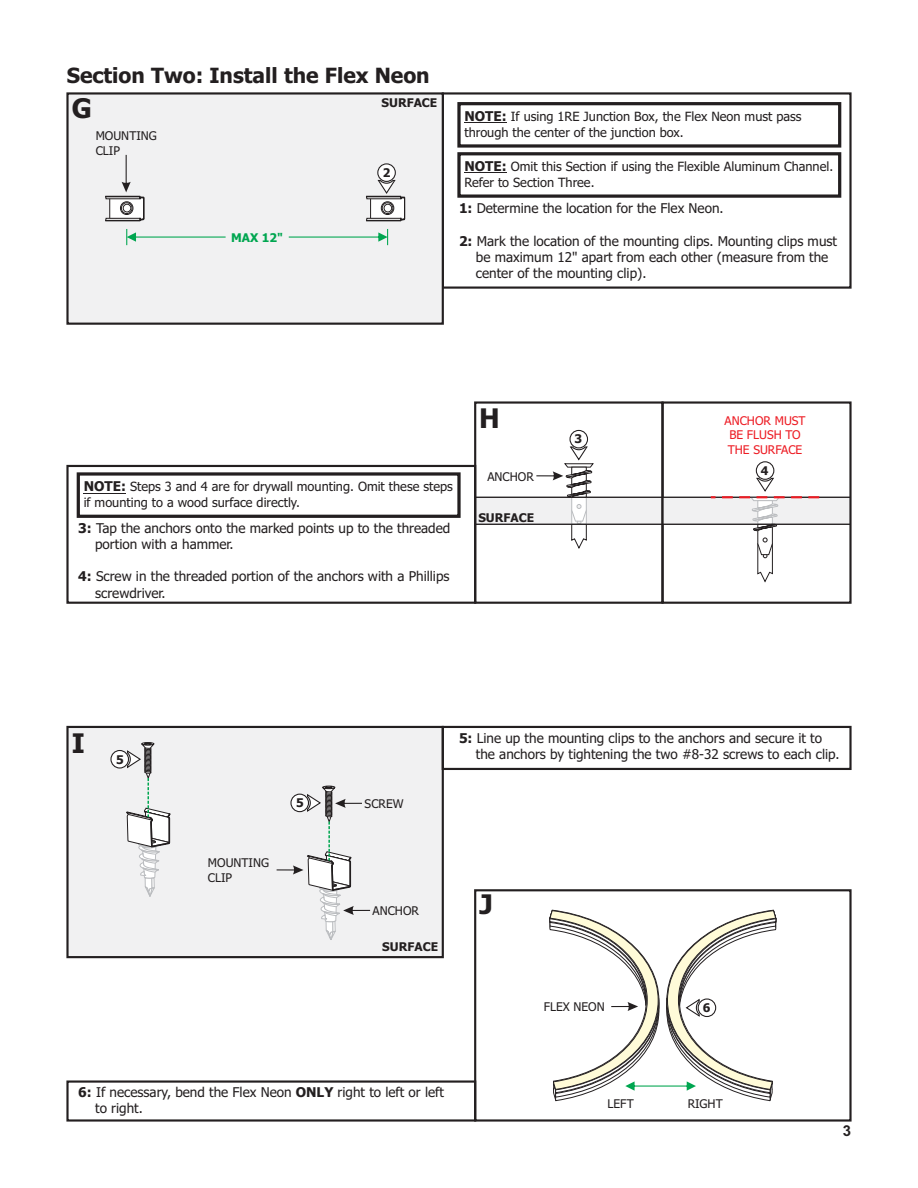
<style>
.page{position:relative;width:918px;height:1188px;background:#fff}
.page>*{position:absolute;margin:0;border:0;box-sizing:border-box;transform-origin:0 0}
.t1{font:700 27px "Tahoma";color:#231f20}
.t2{font:700 21px "Tahoma";color:#231f20}
.t3{font:700 15px "Arial";color:#231f20}
.t4{font:13.5px/16.4px "Tahoma";color:#231f20}
.t5{font:12.75px/15.6px "Tahoma";color:#231f20}
.t6{font:12px/14.5px "Tahoma";color:#231f20}
.t7{font:12px/14.5px "Tahoma";color:#ed1c24}
.t8{font:700 12px "Tahoma";color:#231f20}
.t9{font:700 12px "Tahoma";color:#00a650}
.s1{font-weight:700;font-size:13.5px}
.s2{font-weight:700}
</style>
<div class="page">
<div style="left:442px;top:92px;width:410px;height:197px;border:2px solid #231f20"></div>
<div style="left:66px;top:92px;width:378px;height:233px;background:#f1f1f2;border:2px solid #231f20"></div>
<div style="left:377px;top:163px;width:19px;height:19px;background:#fff;border:1px solid #231f20;border-radius:50%"></div>
<svg style="left:105px;top:155px;width:121px;height:90px"></svg>
<svg style="left:289px;top:179px;width:116px;height:66px"></svg>
<div style="left:457px;top:102px;width:384px;height:46px;border:3px solid #231f20"></div>
<hr style="left:464px;top:122px;width:43px;height:1px;background:#231f20">
<div style="left:569px;top:430px;width:19px;height:18px;background:#fff;border:1px solid #231f20;border-radius:50%"></div>
<div style="left:474px;top:401px;width:190px;height:203px;border:2px solid #231f20"></div>
<div style="left:66px;top:465px;width:410px;height:139px;border:2px solid #231f20"></div>
<div style="left:661px;top:401px;width:191px;height:203px;border:2px solid #231f20"></div>
<svg style="left:475px;top:446px;width:376px;height:137px"></svg>
<div style="left:77px;top:472px;width:384px;height:46px;border:3px solid #231f20"></div>
<hr style="left:84px;top:493px;width:42px;height:1px;background:#231f20">
<div style="left:66px;top:726px;width:378px;height:232px;background:#f1f1f2;border:2px solid #231f20"></div>
<svg style="left:277px;top:785px;width:93px;height:174px"></svg>
<div style="left:290px;top:794px;width:19px;height:18px;background:#fff;border:1px solid #231f20;border-radius:50%"></div>
<svg style="left:125px;top:742px;width:46px;height:214px"></svg>
<svg style="left:110px;top:750px;width:19px;height:19px"></svg>
<div style="left:442px;top:726px;width:410px;height:44px;border:2px solid #231f20"></div>
<div style="left:474px;top:889px;width:378px;height:233px;border:2px solid #231f20"></div>
<div style="left:66px;top:1080px;width:410px;height:42px;border:2px solid #231f20"></div>
<svg style="left:549px;top:909px;width:227px;height:193px"></svg>
<div style="left:698px;top:998px;width:18px;height:19px;background:#fff;border:1px solid #231f20;border-radius:50%"></div>
<div style="left:457px;top:152px;width:384px;height:46px;border:3px solid #231f20"></div>
<hr style="left:464px;top:173px;width:43px;height:1px;background:#231f20">
<h2 class="t2" style="left:67px;top:67px;width:365px">Section Two: Install the Flex Neon</h2>
<h1 class="t1" style="left:72px;top:97px;width:22px">G</h1>
<p class="t6" style="left:96px;top:130px;width:63px">MOUNTING<br>CLIP</p>
<p class="t9" style="left:231px;top:232px;width:53px">MAX 12"</p>
<p class="t8" style="left:382px;top:98px;width:57px">SURFACE</p>
<p class="t8" style="left:383px;top:168px;width:9px">2</p>
<p class="t5" style="left:464px;top:110px;width:339px"><span class="s1">NOTE:</span> If using 1RE Junction Box, the Flex Neon must pass through the center of the junction box.</p>
<p class="t5" style="left:464px;top:160px;width:370px"><span class="s1">NOTE:</span> Omit this Section if using the Flexible Aluminum Channel.<br>Refer to Section Three.</p>
<p class="t4" style="left:459px;top:201px;width:266px"><span class="s2">1:</span> Determine the location for the Flex Neon.</p>
<p class="t4" style="left:476px;top:234px;width:363px;text-indent:-17px"><span class="s2">2:</span> Mark the location of the mounting clips. Mounting clips must be maximum 12" apart from each other (measure from the center of the mounting clip).</p>
<h1 class="t1" style="left:479px;top:407px;width:22px">H</h1>
<p class="t8" style="left:575px;top:434px;width:9px">3</p>
<p class="t7" style="left:725px;top:414px;width:83px">ANCHOR MUST<br>BE FLUSH TO<br>THE SURFACE</p>
<p class="t5" style="left:84px;top:480px;width:371px"><span class="s1">NOTE:</span> Steps 3 and 4 are for drywall mounting. Omit these steps if mounting to a wood surface directly.</p>
<p class="t4" style="left:95px;top:521px;width:357px;text-indent:-17px"><span class="s2">3:</span> Tap the anchors onto the marked points up to the threaded portion with a hammer.</p>
<p class="t4" style="left:95px;top:570px;width:356px;text-indent:-17px"><span class="s2">4:</span> Screw in the threaded portion of the anchors with a Phillips screwdriver.</p>
<p class="t6" style="left:487px;top:470px;width:48px">ANCHOR</p>
<p class="t8" style="left:478px;top:513px;width:57px">SURFACE</p>
<p class="t8" style="left:761px;top:466px;width:9px">4</p>
<h1 class="t1" style="left:72px;top:732px;width:15px">I</h1>
<p class="t8" style="left:116px;top:754px;width:9px">5</p>
<p class="t6" style="left:208px;top:856px;width:63px">MOUNTING<br>CLIP</p>
<p class="t8" style="left:296px;top:798px;width:9px">5</p>
<p class="t6" style="left:365px;top:797px;width:40px">SCREW</p>
<p class="t4" style="left:476px;top:731px;width:365px;text-indent:-17px"><span class="s2">5:</span> Line up the mounting clips to the anchors and secure it to the anchors by tightening the two #8-32 screws to each clip.</p>
<p class="t6" style="left:373px;top:905px;width:48px">ANCHOR</p>
<p class="t8" style="left:382px;top:941px;width:57px">SURFACE</p>
<h1 class="t1" style="left:479px;top:893px;width:15px">J</h1>
<p class="t6" style="left:544px;top:1000px;width:62px">FLEX NEON</p>
<p class="t8" style="left:703px;top:1003px;width:9px">6</p>
<p class="t4" style="left:95px;top:1085px;width:350px;text-indent:-17px"><span class="s2">6:</span> If necessary, bend the Flex Neon <span class="s2">ONLY</span> right to left or left to right.</p>
<p class="t6" style="left:608px;top:1097px;width:28px">LEFT</p>
<p class="t6" style="left:688px;top:1097px;width:37px">RIGHT</p>
<p class="t3" style="left:843px;top:1125px;width:10px">3</p>
</div>
